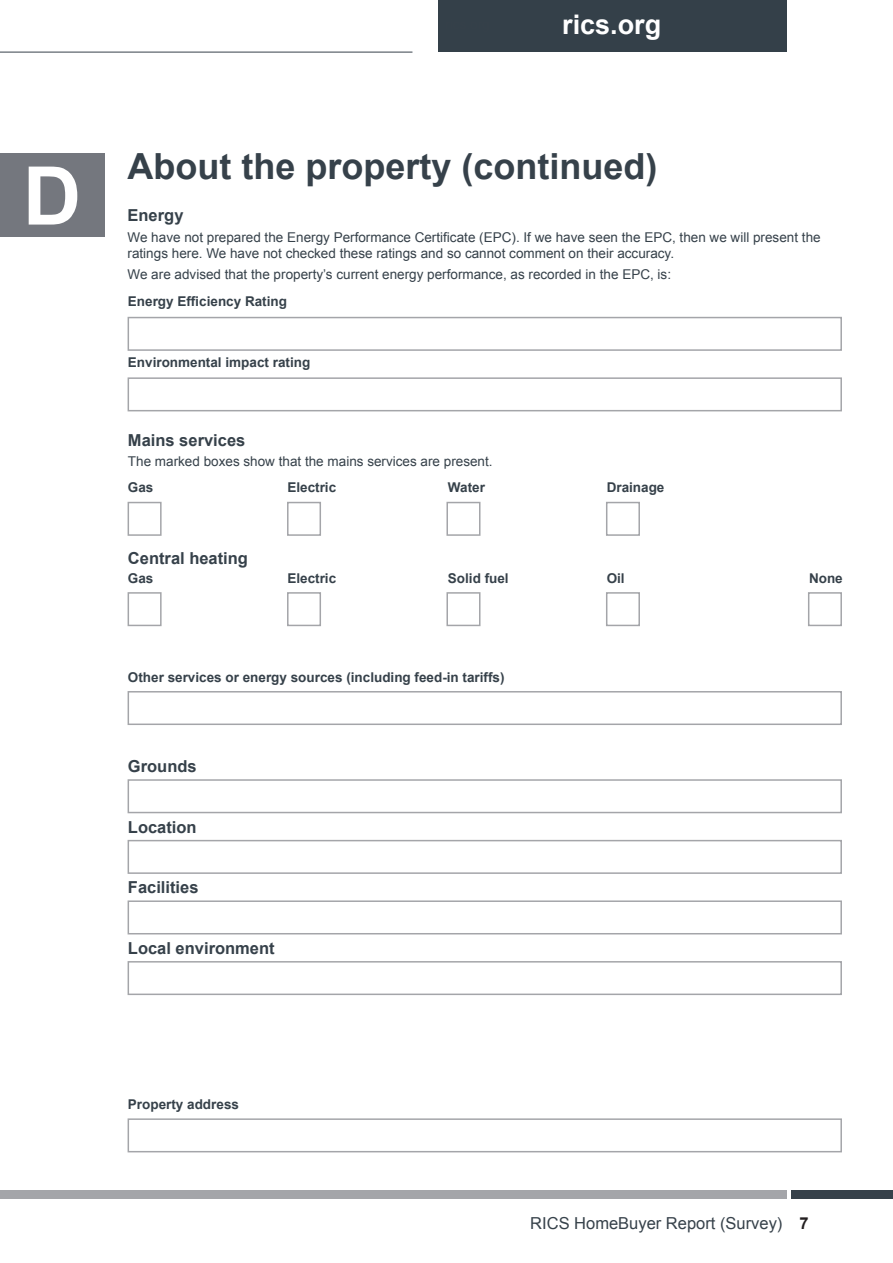
<style>
.page{position:relative;width:893px;height:1263px;background:#fff}
.page>*{position:absolute;margin:0;border:0;box-sizing:border-box;transform-origin:0 0}
.t1{font:700 81px "Arial";color:#fff}
.t2{font:700 36px "Arial";color:#36414a}
.t3{font:700 27px "Arial";color:#fff}
.t4{font:700 16.5px "Arial";color:#36414a}
.t5{font:16.5px "Arial";color:#36414a}
.t6{font:13.5px/16.2px "Arial";color:#36414a}
.t7{font:700 13.5px "Arial";color:#36414a}
.s1{font-weight:700;color:#231f20}
</style>
<div class="page">
<div style="left:791px;top:1191px;width:102px;height:8px;background:#36414a"></div>
<div style="left:0;top:1191px;width:787px;height:8px;background:#a4a5a9"></div>
<div style="left:438px;top:0;width:349px;height:52px;background:#344049"></div>
<hr style="left:0;top:52px;width:412px;height:1px;background:#36414a">
<div style="left:128px;top:1118px;width:714px;height:34px;background:#fff;border:2px solid #a4a5a9"></div>
<div style="left:0;top:153px;width:104px;height:84px;background:#74777e"></div>
<div style="left:128px;top:592px;width:34px;height:34px;background:#fff;border:2px solid #a4a5a9"></div>
<div style="left:128px;top:502px;width:34px;height:34px;background:#fff;border:2px solid #a4a5a9"></div>
<div style="left:287px;top:592px;width:34px;height:34px;background:#fff;border:2px solid #a4a5a9"></div>
<div style="left:287px;top:502px;width:34px;height:34px;background:#fff;border:2px solid #a4a5a9"></div>
<div style="left:446px;top:592px;width:34px;height:34px;background:#fff;border:2px solid #a4a5a9"></div>
<div style="left:446px;top:502px;width:34px;height:34px;background:#fff;border:2px solid #a4a5a9"></div>
<div style="left:606px;top:592px;width:34px;height:34px;background:#fff;border:2px solid #a4a5a9"></div>
<div style="left:606px;top:502px;width:34px;height:34px;background:#fff;border:2px solid #a4a5a9"></div>
<div style="left:808px;top:592px;width:34px;height:34px;background:#fff;border:2px solid #a4a5a9"></div>
<div style="left:128px;top:900px;width:714px;height:34px;background:#fff;border:2px solid #a4a5a9"></div>
<div style="left:128px;top:779px;width:714px;height:34px;background:#fff;border:2px solid #a4a5a9"></div>
<div style="left:128px;top:691px;width:714px;height:34px;background:#fff;border:2px solid #a4a5a9"></div>
<div style="left:128px;top:961px;width:714px;height:34px;background:#fff;border:2px solid #a4a5a9"></div>
<div style="left:128px;top:840px;width:714px;height:34px;background:#fff;border:2px solid #a4a5a9"></div>
<div style="left:128px;top:317px;width:714px;height:34px;background:#fff;border:2px solid #a4a5a9"></div>
<div style="left:128px;top:377px;width:714px;height:34px;background:#fff;border:2px solid #a4a5a9"></div>
<h1 class="t1" style="left:23px;top:142px;width:60px">D</h1>
<h3 class="t3" style="left:562px;top:7px;width:101px">rics.org</h3>
<h2 class="t2" style="left:128px;top:143px;width:531px">About the property (continued)</h2>
<p class="t4" style="left:128px;top:205px;width:57px">Energy</p>
<p class="t6" style="left:128px;top:229px;width:695px">We have not prepared the Energy Performance Certificate (EPC). If we have seen the EPC, then we will present the ratings here. We have not checked these ratings and so cannot comment on their accuracy.</p>
<p class="t6" style="left:128px;top:266px;width:545px">We are advised that the property’s current energy performance, as recorded in the EPC, is:</p>
<p class="t7" style="left:128px;top:293px;width:161px">Energy Efficiency Rating</p>
<p class="t7" style="left:128px;top:353px;width:184px">Environmental impact rating</p>
<p class="t4" style="left:128px;top:429px;width:119px">Mains services</p>
<p class="t6" style="left:128px;top:453px;width:366px">The marked boxes show that the mains services are present.</p>
<p class="t7" style="left:128px;top:479px;width:27px">Gas</p>
<p class="t4" style="left:128px;top:547px;width:122px">Central heating</p>
<p class="t7" style="left:128px;top:569px;width:27px">Gas</p>
<p class="t7" style="left:287px;top:479px;width:50px">Electric</p>
<p class="t7" style="left:287px;top:569px;width:50px">Electric</p>
<p class="t7" style="left:448px;top:479px;width:38px">Water</p>
<p class="t7" style="left:448px;top:569px;width:62px">Solid fuel</p>
<p class="t7" style="left:128px;top:668px;width:378px">Other services or energy sources (including feed-in tariffs)</p>
<p class="t4" style="left:128px;top:755px;width:70px">Grounds</p>
<p class="t4" style="left:128px;top:816px;width:70px">Location</p>
<p class="t4" style="left:128px;top:876px;width:72px">Facilities</p>
<p class="t4" style="left:128px;top:937px;width:148px">Local environment</p>
<p class="t7" style="left:607px;top:479px;width:59px">Drainage</p>
<p class="t7" style="left:607px;top:569px;width:20px">Oil</p>
<p class="t7" style="left:809px;top:569px;width:35px">None</p>
<p class="t7" style="left:128px;top:1095px;width:113px">Property address</p>
<p class="t5" style="left:530px;top:1212px;width:280px">RICS HomeBuyer Report (Survey) <span class="s1">7</span></p>
</div>
